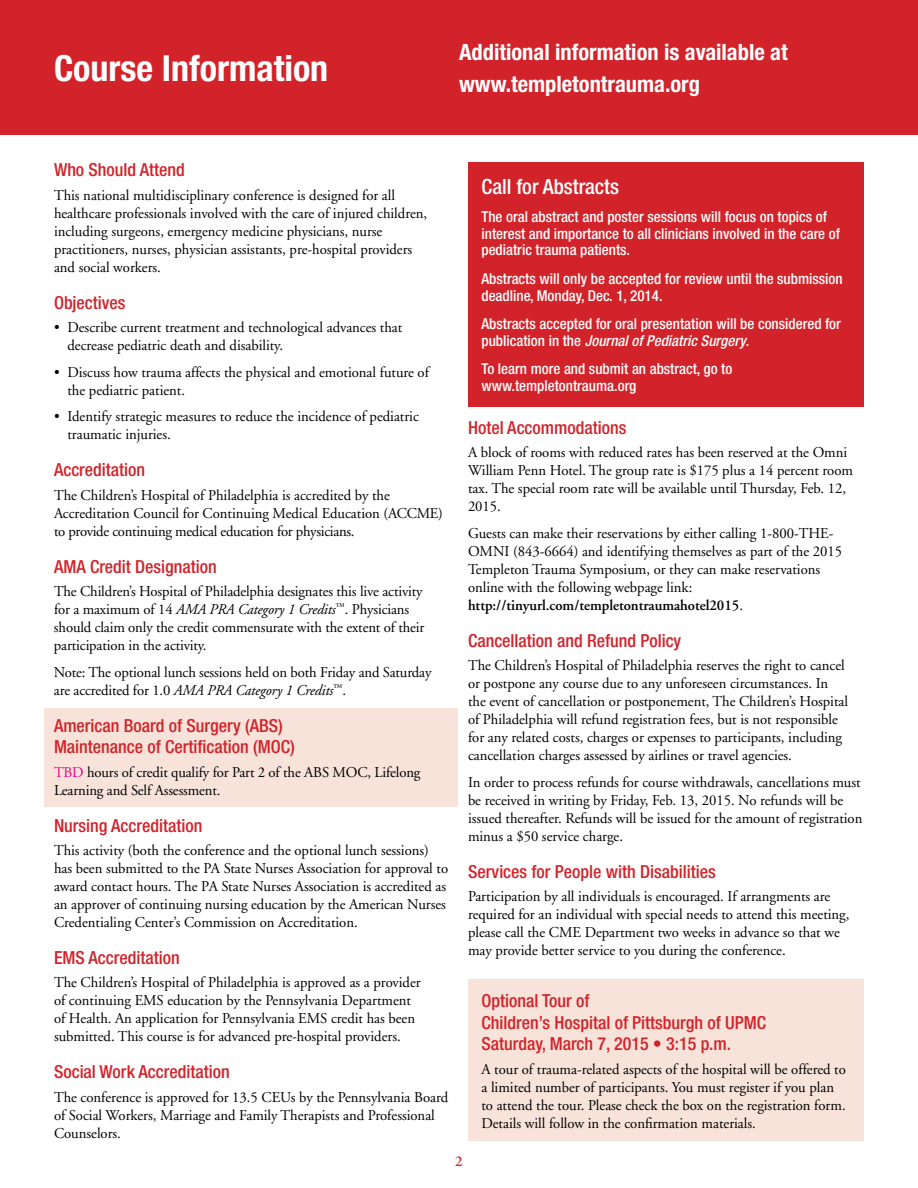
<style>
.page{position:relative;width:918px;height:1188px;background:#fff}
.page>*{position:absolute;margin:0;border:0;box-sizing:border-box;transform-origin:0 0}
.t1{font:700 condensed 36px "Helvetica Neue";color:#fff}
.t2{font:700 condensed 22.5px/31.7px "Helvetica Neue";color:#fff}
.t3{font:500 condensed 21px "Helvetica Neue";color:#fff}
.t4{font:500 condensed 18px/21.6px "Helvetica Neue";color:#d2232a}
.t5{font:15px/18px "Adobe Garamond";color:#000}
.t6{font:500 condensed 15px/16.5px "Helvetica Neue";color:#fff}
.t7{font:600 15px "Adobe Garamond";color:#d2232a}
.s1{font-style:italic}
.s2{color:#ec008c}
.s3{font-weight:600}
</style>
<div class="page">
<div style="left:44px;top:708px;width:414px;height:99px;background:#f7e3d9"></div>
<div style="left:0;top:0;width:918px;height:135px;background:#d2232a"></div>
<div style="left:468px;top:162px;width:396px;height:244px;background:#d2232a"></div>
<div style="left:468px;top:980px;width:396px;height:162px;background:#f7e3d9"></div>
<h1 class="t1" style="left:54px;top:47px;width:276px">Course Information</h1>
<h2 class="t2" style="left:459px;top:36px;width:330px">Additional information is available at www.templetontrauma.org</h2>
<p class="t4" style="left:54px;top:159px;width:132px">Who Should Attend</p>
<p class="t5" style="left:54px;top:186px;width:375px">This national multidisciplinary conference is designed for all healthcare professionals involved with the care of injured children, including surgeons, emergency medicine physicians, nurse practitioners, nurses, physician assistants, pre-hospital providers and social workers.</p>
<p class="t4" style="left:54px;top:291px;width:73px">Objectives</p>
<p class="t5" style="left:67px;top:319px;width:336px;text-indent:-13px">• Describe current treatment and technological advances that decrease pediatric death and disability.</p>
<p class="t5" style="left:67px;top:363px;width:363px;text-indent:-13px">• Discuss how trauma affects the physical and emotional future of the pediatric patient.</p>
<p class="t5" style="left:67px;top:408px;width:353px;text-indent:-13px">• Identify strategic measures to reduce the incidence of pediatric traumatic injuries.</p>
<p class="t4" style="left:54px;top:459px;width:93px">Accreditation</p>
<p class="t5" style="left:54px;top:486px;width:390px">The Children’s Hospital of Philadelphia is accredited by the<br>Accreditation Council for Continuing Medical Education (ACCME) to provide continuing medical education for physicians.</p>
<p class="t4" style="left:54px;top:555px;width:164px">AMA Credit Designation</p>
<p class="t5" style="left:54px;top:583px;width:372px">The Children’s Hospital of Philadelphia designates this live activity for a maximum of 14 <span class="s1">AMA PRA Category 1 Credits</span><sup>™</sup>. Physicians should claim only the credit commensurate with the extent of their participation in the activity.</p>
<p class="t5" style="left:54px;top:663px;width:379px">Note: The optional lunch sessions held on both Friday and Saturday are accredited for 1.0 <span class="s1">AMA PRA Category 1 Credits</span><sup>™</sup>.</p>
<p class="t4" style="left:54px;top:714px;width:242px">American Board of Surgery (ABS)<br>Maintenance of Certification (MOC)</p>
<p class="t5" style="left:54px;top:763px;width:368px"><span class="s2">TBD</span> hours of credit qualify for Part 2 of the ABS MOC, Lifelong<br>Learning and Self Assessment.</p>
<p class="t4" style="left:54px;top:814px;width:150px">Nursing Accreditation</p>
<p class="t5" style="left:54px;top:842px;width:396px">This activity (both the conference and the optional lunch sessions) has been submitted to the PA State Nurses Association for approval to award contact hours. The PA State Nurses Association is accredited as an approver of continuing nursing education by the American Nurses Credentialing Center’s Commission on Accreditation.</p>
<p class="t4" style="left:54px;top:947px;width:127px">EMS Accreditation</p>
<p class="t5" style="left:54px;top:974px;width:368px">The Children’s Hospital of Philadelphia is approved as a provider of continuing EMS education by the Pennsylvania Department of Health. An application for Pennsylvania EMS credit has been submitted. This course is for advanced pre-hospital providers.</p>
<p class="t4" style="left:54px;top:1061px;width:177px">Social Work Accreditation</p>
<p class="t5" style="left:54px;top:1088px;width:396px">The conference is approved for 13.5 CEUs by the Pennsylvania Board of Social Workers, Marriage and Family Therapists and Professional<br>Counselors.</p>
<h3 class="t3" style="left:482px;top:174px;width:139px">Call for Abstracts</h3>
<p class="t6" style="left:482px;top:209px;width:360px">The oral abstract and poster sessions will focus on topics of interest and importance to all clinicians involved in the care of pediatric trauma patients.</p>
<p class="t6" style="left:482px;top:270px;width:363px">Abstracts will only be accepted for review until the submission deadline, Monday, Dec. 1, 2014.</p>
<p class="t6" style="left:482px;top:315px;width:361px">Abstracts accepted for oral presentation will be considered for publication in the <span class="s1">Journal of Pediatric Surgery</span>.</p>
<p class="t6" style="left:482px;top:361px;width:252px">To learn more and submit an abstract, go to www.templetontrauma.org</p>
<p class="t4" style="left:468px;top:416px;width:160px">Hotel Accommodations</p>
<p class="t5" style="left:468px;top:444px;width:387px">A block of rooms with reduced rates has been reserved at the Omni William Penn Hotel. The group rate is $175 plus a 14 percent room tax. The special room rate will be available until Thursday, Feb. 12, 2015.</p>
<p class="t5" style="left:468px;top:524px;width:376px">Guests can make their reservations by either calling 1-800-THE-OMNI (843-6664) and identifying themselves as part of the 2015<br>Templeton Trauma Symposium, or they can make reservations online with the following webpage link: <span class="s3">http://tinyurl.com/templetontraumahotel2015</span>.</p>
<p class="t4" style="left:468px;top:629px;width:215px">Cancellation and Refund Policy</p>
<p class="t5" style="left:468px;top:657px;width:382px">The Children’s Hospital of Philadelphia reserves the right to cancel or postpone any course due to any unforeseen circumstances. In the event of cancellation or postponement, The Children’s Hospital of Philadelphia will refund registration fees, but is not responsible for any related costs, charges or expenses to participants, including cancellation charges assessed by airlines or travel agencies.</p>
<p class="t5" style="left:468px;top:773px;width:396px">In order to process refunds for course withdrawals, cancellations must be received in writing by Friday, Feb. 13, 2015. No refunds will be issued thereafter. Refunds will be issued for the amount of registration minus a $50 service charge.</p>
<p class="t4" style="left:468px;top:860px;width:249px">Services for People with Disabilities</p>
<p class="t5" style="left:468px;top:888px;width:383px">Participation by all individuals is encouraged. If arrangments are required for an individual with special needs to attend this meeting, please call the CME Department two weeks in advance so that we may provide better service to you during the conference.</p>
<p class="t4" style="left:482px;top:990px;width:286px">Optional Tour of<br>Children’s Hospital of Pittsburgh of UPMC<br>Saturday, March 7, 2015 • 3:15 p.m.</p>
<p class="t5" style="left:482px;top:1060px;width:366px">A tour of trauma-related aspects of the hospital will be offered to a limited number of participants. You must register if you plan to attend the tour. Please check the box on the registration form.<br>Details will follow in the confirmation materials.</p>
<p class="t7" style="left:455px;top:1153px;width:9px">2</p>
</div>
